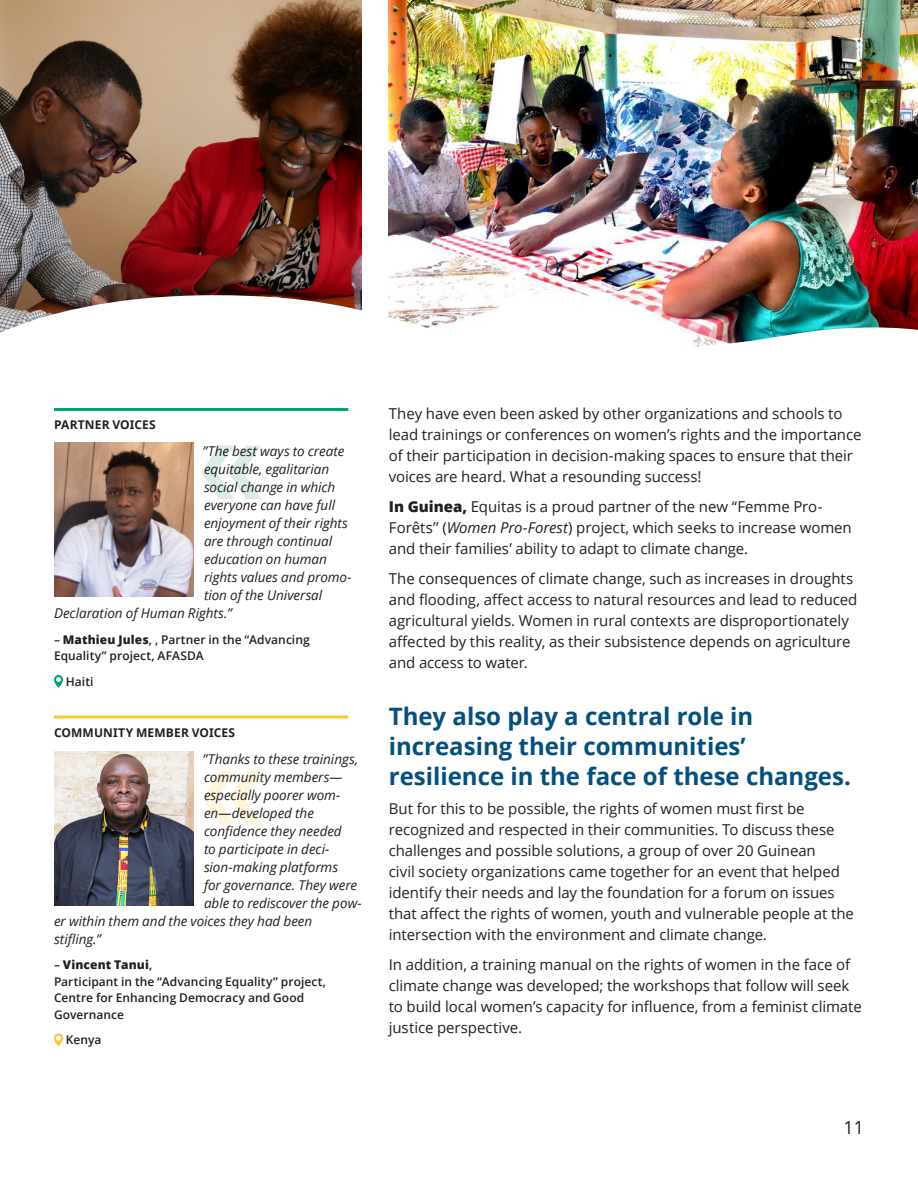
<style>
.page{position:relative;width:918px;height:1188px;background:#fff}
.page>*{position:absolute;margin:0;border:0;box-sizing:border-box;transform-origin:0 0}
.t1{font:700 24px/30px "Open Sans";color:#034f7e}
.t2{font:18px "Open Sans";color:#231f20}
.t3{font:15px/21px "Open Sans";letter-spacing:-.005em;color:#231f20}
.p_Citation{font:italic 13.5px "Open Sans";letter-spacing:-.005em;color:#231f20}
.h4_Citation___Titre_de_la_personne{font:600 12px/16.5px "Open Sans";letter-spacing:.005em;color:#231f20}
.h4_Citation{font:700 12px "Noto Sans";letter-spacing:.01em;color:#231f20}
.s1{font-weight:800}
.s2{font-style:italic}
</style>
<div class="page">
<img style="left:0;top:0;width:362px;height:295px">
<img style="left:389px;top:0;width:529px;height:295px">
<svg style="left:0;top:295px;width:918px;height:116px"></svg>
<hr style="left:54px;top:408px;width:294px;height:3px;background:#00a478">
<hr style="left:54px;top:716px;width:294px;height:2px;background:#fec62e">
<img style="left:54px;top:443px;width:140px;height:154px">
<svg style="left:54px;top:675px;width:9px;height:13px"></svg>
<img style="left:54px;top:752px;width:140px;height:154px">
<svg style="left:54px;top:1034px;width:9px;height:12px"></svg>
<svg style="left:201px;top:446px;width:60px;height:53px"></svg>
<svg style="left:203px;top:771px;width:59px;height:54px"></svg>
<p class="h4_Citation" style="left:54px;top:416px;width:103px">PARTNER VOICES</p>
<p class="p_Citation" style="left:203px;top:442px;width:143px">”The best ways to create</p>
<p class="p_Citation" style="left:204px;top:460px;width:127px">equitable, egalitarian</p>
<p class="p_Citation" style="left:204px;top:478px;width:133px">social change in which</p>
<p class="p_Citation" style="left:204px;top:496px;width:133px">everyone can have full</p>
<p class="p_Citation" style="left:204px;top:514px;width:146px">enjoyment of their rights</p>
<p class="p_Citation" style="left:204px;top:532px;width:130px">are through continual</p>
<p class="p_Citation" style="left:204px;top:550px;width:124px">education on human</p>
<p class="p_Citation" style="left:204px;top:568px;width:149px">rights values and promo-</p>
<p class="p_Citation" style="left:204px;top:586px;width:120px">tion of the Universal</p>
<p class="p_Citation" style="left:54px;top:604px;width:179px">Declaration of Human Rights.”</p>
<p class="h4_Citation___Titre_de_la_personne" style="left:54px;top:631px;width:257px">– <span class="s1">Mathieu Jules</span>, , Partner in the “Advancing<br>Equality” project, AFASDA</p>
<p class="h4_Citation___Titre_de_la_personne" style="left:66px;top:673px;width:29px">Haiti</p>
<p class="h4_Citation" style="left:54px;top:724px;width:183px">COMMUNITY MEMBER VOICES</p>
<p class="p_Citation" style="left:203px;top:749px;width:157px">”Thanks to these trainings,</p>
<p class="p_Citation" style="left:204px;top:767px;width:140px">community members—</p>
<p class="p_Citation" style="left:204px;top:785px;width:138px">especially poorer wom-</p>
<p class="p_Citation" style="left:204px;top:803px;width:112px">en—developed the</p>
<p class="p_Citation" style="left:204px;top:821px;width:139px">confidence they needed</p>
<p class="p_Citation" style="left:204px;top:839px;width:127px">to participate in deci-</p>
<p class="p_Citation" style="left:204px;top:857px;width:136px">sion-making platforms</p>
<p class="p_Citation" style="left:204px;top:875px;width:155px">for governance. They were</p>
<p class="p_Citation" style="left:204px;top:893px;width:159px">able to rediscover the pow-</p>
<p class="p_Citation" style="left:54px;top:911px;width:260px">er within them and the voices they had been</p>
<p class="p_Citation" style="left:54px;top:929px;width:48px">stifling.”</p>
<p class="h4_Citation___Titre_de_la_personne" style="left:54px;top:956px;width:274px">– <span class="s1">Vincent Tanui</span>,<br>Participant in the “Advancing Equality” project,<br>Centre for Enhancing Democracy and Good<br>Governance</p>
<p class="h4_Citation___Titre_de_la_personne" style="left:66px;top:1031px;width:37px">Kenya</p>
<p class="t3" style="left:389px;top:403px;width:474px">They have even been asked by other organizations and schools to lead trainings or conferences on women’s rights and the importance of their participation in decision-making spaces to ensure that their voices are heard. What a resounding success!</p>
<p class="t3" style="left:389px;top:496px;width:465px"><span class="s1">In Guinea,</span> Equitas is a proud partner of the new “Femme Pro-<br>Forêts’’ (<span class="s2">Women Pro-Forest</span>) project, which seeks to increase women and their families’ ability to adapt to climate change.</p>
<p class="t3" style="left:389px;top:568px;width:470px">The consequences of climate change, such as increases in droughts and flooding, affect access to natural resources and lead to reduced agricultural yields. Women in rural contexts are disproportionately affected by this reality, as their subsistence depends on agriculture and access to water.</p>
<p class="t1" style="left:389px;top:701px;width:464px">They also play a central role in increasing their communities’ resilience in the face of these changes.</p>
<p class="t3" style="left:389px;top:798px;width:467px">But for this to be possible, the rights of women must first be recognized and respected in their communities. To discuss these challenges and possible solutions, a group of over 20 Guinean<br>civil society organizations came together for an event that helped identify their needs and lay the foundation for a forum on issues that affect the rights of women, youth and vulnerable people at the intersection with the environment and climate change.</p>
<p class="t3" style="left:389px;top:954px;width:475px">In addition, a training manual on the rights of women in the face of climate change was developed; the workshops that follow will seek to build local women’s capacity for influence, from a feminist climate justice perspective.</p>
<p class="t2" style="left:843px;top:1115px;width:22px">11</p>
</div>
